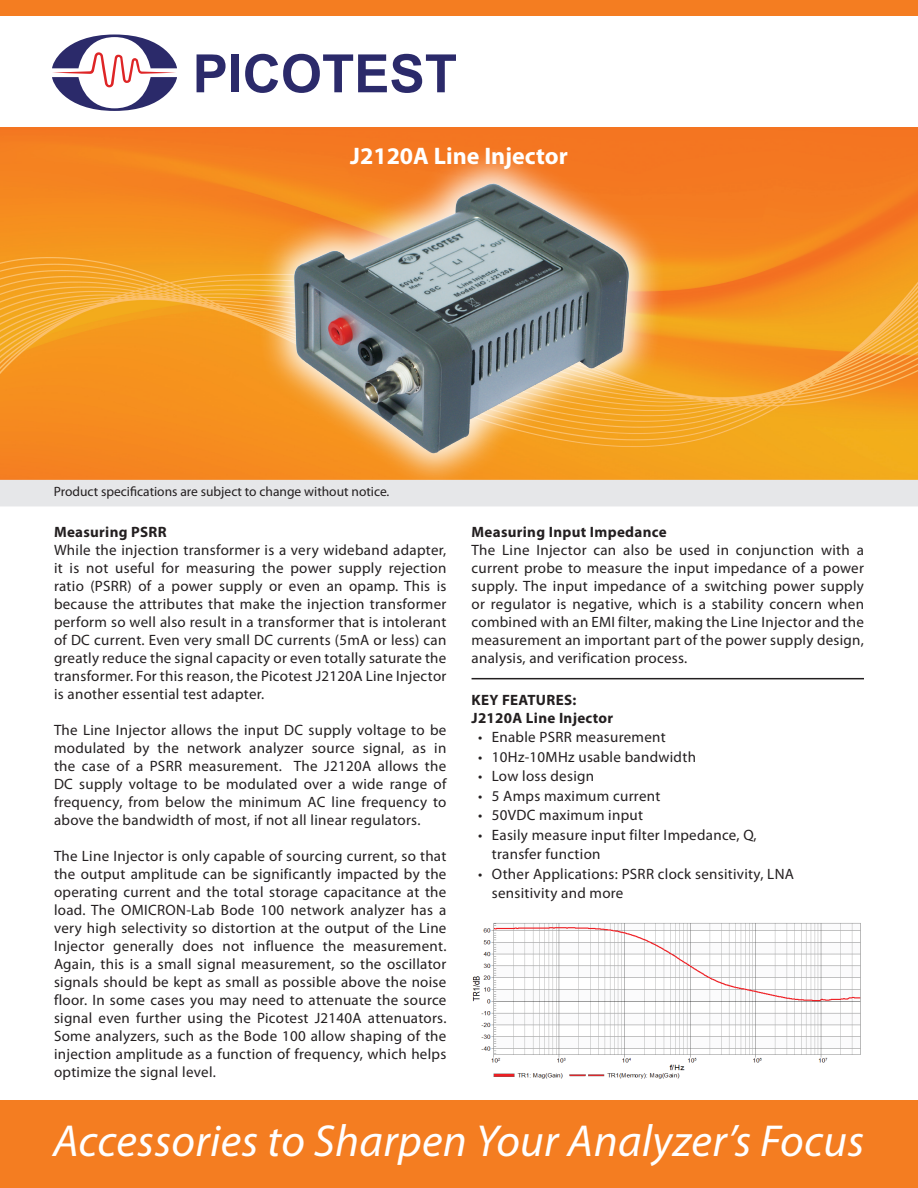
<style>
.page{position:relative;width:918px;height:1188px;background:#fff}
.page>*{position:absolute;margin:0;border:0;box-sizing:border-box;transform-origin:0 0}
.t1{font:italic 45px "Myriad Pro";letter-spacing:.01em;color:#fff}
.t2{font:700 24px "Myriad Pro";color:#fff}
.t3{font:15px/18px "Myriad Pro";letter-spacing:.02em;color:#231f20;text-align:justify}
.t4{font:700 15px "Myriad Pro";letter-spacing:.02em;color:#231f20}
.t5{font:13.5px "Myriad Pro";color:#231f20}
</style>
<div class="page">
<img style="left:0;top:128px;width:918px;height:352px">
<div style="left:0;top:1100px;width:918px;height:88px;background:#f47d21"></div>
<svg style="left:197px;top:54px;width:29px;height:38px"></svg>
<div style="left:232px;top:54px;width:7px;height:38px;background:#2b2a6a"></div>
<svg style="left:245px;top:54px;width:211px;height:39px"></svg>
<svg style="left:52px;top:34px;width:125px;height:77px"></svg>
<div style="left:0;top:480px;width:918px;height:26px;background:#e6e7e9"></div>
<div style="left:0;top:0;width:918px;height:16px;background:#f47d21"></div>
<hr style="left:472px;top:678px;width:392px;height:1px;background:#231f20">
<div style="left:253px;top:142px;width:411px;height:344px;background:#fff;opacity:.9"></div>
<img style="left:289px;top:178px;width:344px;height:281px">
<img style="left:472px;top:923px;width:389px;height:156px">
<p class="t2" style="left:350px;top:140px;width:219px">J2120A Line Injector</p>
<p class="t5" style="left:54px;top:483px;width:337px">Product specifications are subject to change without notice.</p>
<p class="t4" style="left:54px;top:522px;width:114px">Measuring PSRR</p>
<p class="t3" style="left:54px;top:541px;width:394px">While the injection transformer is a very wideband adapter, it is not useful for measuring the power supply rejection ratio (PSRR) of a power supply or even an opamp. This is because the attributes that make the injection transformer perform so well also result in a transformer that is intolerant of DC current. Even very small DC currents (5mA or less) can greatly reduce the signal capacity or even totally saturate the transformer. For this reason, the Picotest J2120A Line Injector is another essential test adapter.</p>
<p class="t3" style="left:54px;top:721px;width:394px">The Line Injector allows the input DC supply voltage to be modulated by the network analyzer source signal, as in the case of a PSRR measurement. The J2120A allows the DC supply voltage to be modulated over a wide range of frequency, from below the minimum AC line frequency to above the bandwidth of most, if not all linear regulators.</p>
<p class="t3" style="left:54px;top:847px;width:394px">The Line Injector is only capable of sourcing current, so that the output amplitude can be significantly impacted by the operating current and the total storage capacitance at the load. The OMICRON-Lab Bode 100 network analyzer has a very high selectivity so distortion at the output of the Line Injector generally does not influence the measurement.<br>Again, this is a small signal measurement, so the oscillator signals should be kept as small as possible above the noise floor. In some cases you may need to attenuate the source signal even further using the Picotest J2140A attenuators.<br>Some analyzers, such as the Bode 100 allow shaping of the injection amplitude as a function of frequency, which helps optimize the signal level.</p>
<p class="t4" style="left:472px;top:522px;width:197px">Measuring Input Impedance</p>
<p class="t3" style="left:472px;top:541px;width:394px">The Line Injector can also be used in conjunction with a current probe to measure the input impedance of a power supply. The input impedance of a switching power supply or regulator is negative, which is a stability concern when combined with an EMI filter, making the Line Injector and the measurement an important part of the power supply design, analysis, and verification process.</p>
<p class="t4" style="left:472px;top:690px;width:106px">KEY FEATURES:</p>
<p class="t4" style="left:472px;top:708px;width:143px">J2120A Line Injector</p>
<p class="t3" style="left:478px;top:728px;width:189px">• Enable PSRR measurement</p>
<p class="t3" style="left:478px;top:748px;width:219px">• 10Hz-10MHz usable bandwidth</p>
<p class="t3" style="left:478px;top:767px;width:117px">• Low loss design</p>
<p class="t3" style="left:478px;top:787px;width:184px">• 5 Amps maximum current</p>
<p class="t3" style="left:478px;top:806px;width:166px">• 50VDC maximum input</p>
<p class="t3" style="left:492px;top:825px;width:266px;line-height:19.5px;text-indent:-14px">• Easily measure input filter Impedance, Q, transfer function</p>
<p class="t3" style="left:492px;top:864px;width:304px;line-height:19.5px;text-indent:-14px">• Other Applications: PSRR clock sensitivity, LNA sensitivity and more</p>
<p class="t1" style="left:53px;top:1113px;width:813px">Accessories to Sharpen Your Analyzer’s Focus</p>
</div>
